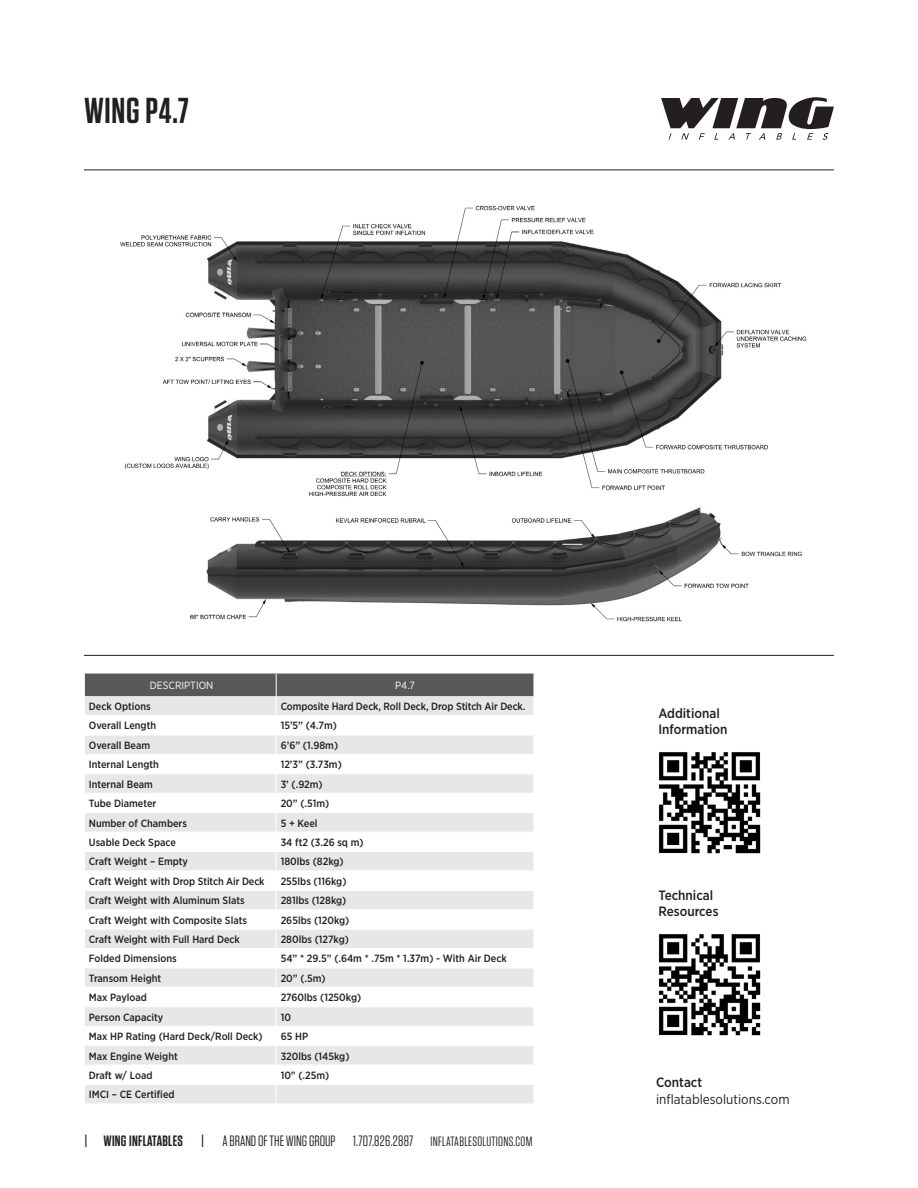
<style>
.page{position:relative;width:918px;height:1188px;background:#fff}
.page>*{position:absolute;margin:0;border:0;box-sizing:border-box;transform-origin:0 0}
.t1{font:600 36px "Tungsten";letter-spacing:.02em;color:#231f20}
.t2{font:15px "Tungsten";color:#231f20}
.Body_Copy_-_Medium{font:500 13.5px/16.2px "Gotham Narrow";color:#231f20}
.Body_Copy{font:13.5px/16.2px "Gotham Narrow";color:#231f20}
.Table_Cell{font:500 10.5px "Gotham Narrow";color:#231f20}
.Table_Header{font:10.5px "Gotham Narrow";color:#fff}
.s1{font-weight:600}
.s2{font-size:13.5px}
.s3{font-weight:500}
</style>
<div class="page">
<img style="left:120px;top:205px;width:687px;height:417px">
<hr style="left:84px;top:655px;width:750px;height:1px;background:#231f20">
<svg style="left:562px;top:544px;width:20px;height:1px"></svg>
<svg style="left:84px;top:674px;width:450px;height:429px"></svg>
<img style="left:659px;top:934px;width:102px;height:102px">
<img style="left:659px;top:752px;width:102px;height:102px">
<hr style="left:84px;top:170px;width:750px;height:1px;background:#231f20">
<svg style="left:661px;top:97px;width:173px;height:43px"></svg>
<p class="t1" style="left:84px;top:91px;width:106px">WING P4.7</p>
<p class="Table_Header" style="left:150px;top:679px;width:65px">DESCRIPTION</p>
<p class="Table_Header" style="left:395px;top:679px;width:21px">P4.7</p>
<p class="Table_Cell" style="left:89px;top:700px;width:63px">Deck Options</p>
<p class="Table_Cell" style="left:281px;top:700px;width:246px">Composite Hard Deck, Roll Deck, Drop Stitch Air Deck.</p>
<p class="Table_Cell" style="left:89px;top:719px;width:69px">Overall Length</p>
<p class="Table_Cell" style="left:281px;top:719px;width:58px">15’5” (4.7m)</p>
<p class="Table_Cell" style="left:89px;top:739px;width:63px">Overall Beam</p>
<p class="Table_Cell" style="left:281px;top:739px;width:59px">6’6” (1.98m)</p>
<p class="Table_Cell" style="left:89px;top:758px;width:72px">Internal Length</p>
<p class="Table_Cell" style="left:281px;top:758px;width:63px">12’3” (3.73m)</p>
<p class="Table_Cell" style="left:89px;top:777px;width:66px">Internal Beam</p>
<p class="Table_Cell" style="left:281px;top:777px;width:44px">3’ (.92m)</p>
<p class="Table_Cell" style="left:89px;top:797px;width:69px">Tube Diameter</p>
<p class="Table_Cell" style="left:281px;top:797px;width:50px">20” (.51m)</p>
<p class="Table_Cell" style="left:89px;top:816px;width:100px">Number of Chambers</p>
<p class="Table_Cell" style="left:281px;top:816px;width:38px">5 + Keel</p>
<p class="Table_Cell" style="left:89px;top:836px;width:89px">Usable Deck Space</p>
<p class="Table_Cell" style="left:281px;top:836px;width:84px">34 ft2 (3.26 sq m)</p>
<p class="Table_Cell" style="left:89px;top:855px;width:101px">Craft Weight – Empty</p>
<p class="Table_Cell" style="left:281px;top:855px;width:64px">180lbs (82kg)</p>
<p class="Table_Cell" style="left:89px;top:874px;width:177px">Craft Weight with Drop Stitch Air Deck</p>
<p class="Table_Cell" style="left:281px;top:874px;width:67px">255lbs (116kg)</p>
<p class="Table_Cell" style="left:89px;top:894px;width:157px">Craft Weight with Aluminum Slats</p>
<p class="Table_Cell" style="left:281px;top:894px;width:67px">281lbs (128kg)</p>
<p class="Table_Cell" style="left:89px;top:913px;width:160px">Craft Weight with Composite Slats</p>
<p class="Table_Cell" style="left:281px;top:913px;width:70px">265lbs (120kg)</p>
<p class="Table_Cell" style="left:89px;top:933px;width:153px">Craft Weight with Full Hard Deck</p>
<p class="Table_Cell" style="left:281px;top:933px;width:70px">280lbs (127kg)</p>
<p class="Table_Cell" style="left:89px;top:952px;width:89px">Folded Dimensions</p>
<p class="Table_Cell" style="left:281px;top:952px;width:228px">54” * 29.5” (.64m * .75m * 1.37m) - With Air Deck</p>
<p class="Table_Cell" style="left:89px;top:972px;width:74px">Transom Height</p>
<p class="Table_Cell" style="left:281px;top:972px;width:47px">20” (.5m)</p>
<p class="Table_Cell" style="left:89px;top:991px;width:60px">Max Payload</p>
<p class="Table_Cell" style="left:281px;top:991px;width:82px">2760lbs (1250kg)</p>
<p class="Table_Cell" style="left:89px;top:1010px;width:76px">Person Capacity</p>
<p class="Table_Cell" style="left:281px;top:1010px;width:12px">10</p>
<p class="Table_Cell" style="left:89px;top:1030px;width:175px">Max HP Rating (Hard Deck/Roll Deck)</p>
<p class="Table_Cell" style="left:281px;top:1030px;width:29px">65 HP</p>
<p class="Table_Cell" style="left:89px;top:1049px;width:90px">Max Engine Weight</p>
<p class="Table_Cell" style="left:281px;top:1049px;width:70px">320lbs (145kg)</p>
<p class="Table_Cell" style="left:89px;top:1069px;width:65px">Draft w/ Load</p>
<p class="Table_Cell" style="left:281px;top:1069px;width:50px">10” (.25m)</p>
<p class="Table_Cell" style="left:89px;top:1088px;width:87px">IMCI – CE Certified</p>
<p class="t2" style="left:84px;top:1133px;width:450px"><span class="s1">| WING INFLATABLES |</span> A BRAND OF THE WING GROUP 1.707.826.2887 <span class="s2">INFLATABLESOLUTIONS.COM</span></p>
<p class="Body_Copy_-_Medium" style="left:658px;top:705px;width:71px">Additional<br>Information</p>
<p class="Body_Copy_-_Medium" style="left:658px;top:887px;width:62px">Technical<br>Resources</p>
<p class="Body_Copy" style="left:656px;top:1074px;width:135px"><span class="s3">Contact </span>inflatablesolutions.com</p>
</div>
